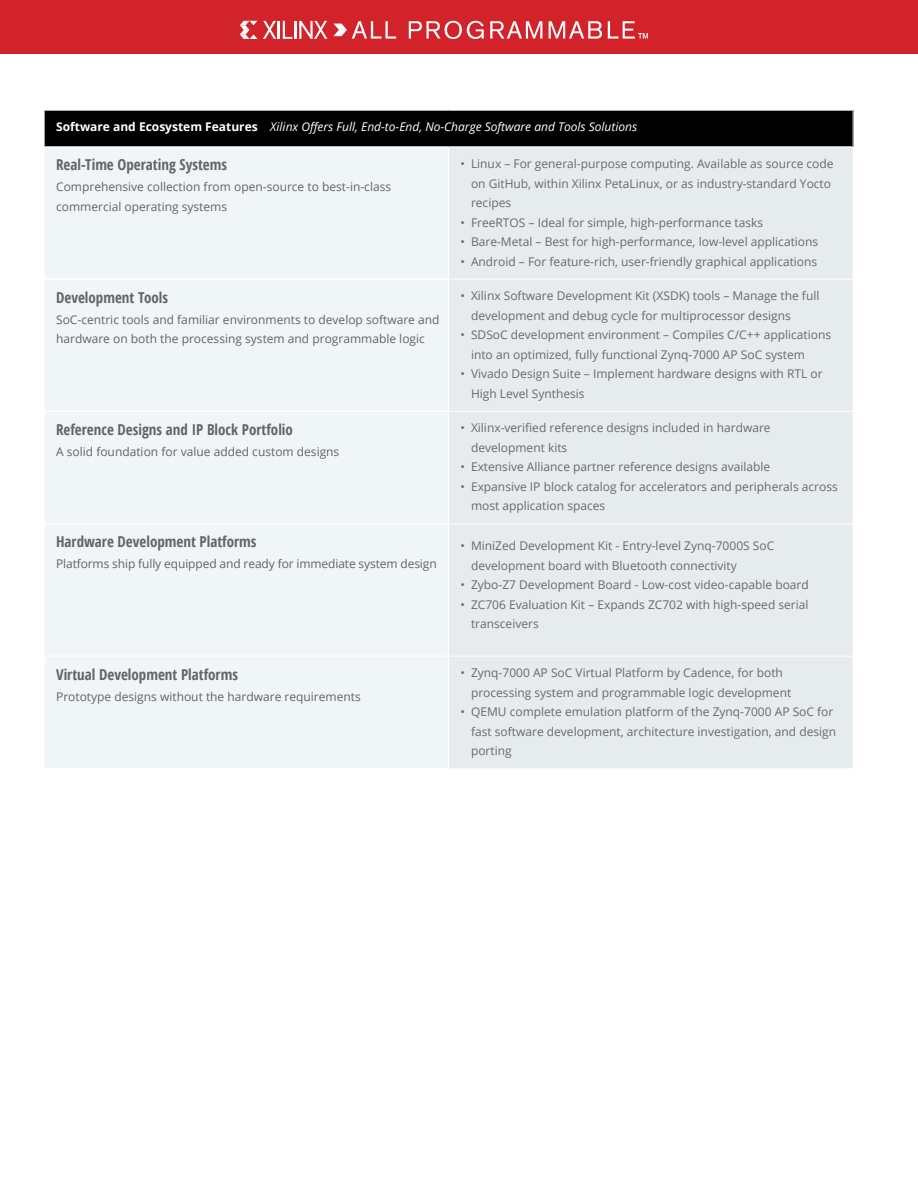
<style>
.page{position:relative;width:918px;height:1188px;background:#fff}
.page>*{position:absolute;margin:0;border:0;box-sizing:border-box;transform-origin:0 0}
.t1{font:700 condensed 15px "Open Sans";color:#636466}
.t2{font:12px/19.5px "Open Sans";color:#696a6d}
.t3{font:12px/19.5px "Open Sans";color:#636466}
.t4{font:12px/19.5px "Open Sans";color:#696a6d}
.t5{font:italic 12px "Open Sans";color:#fff}
.s1{font-weight:700;font-style:normal}
.s2{font-style:inherit}
</style>
<div class="page">
<div style="left:0;top:0;width:918px;height:54px;background:#d2232a"></div>
<svg style="left:409px;top:21px;width:75px;height:18px"></svg>
<svg style="left:490px;top:21px;width:52px;height:18px"></svg>
<svg style="left:549px;top:21px;width:53px;height:18px"></svg>
<svg style="left:263px;top:21px;width:64px;height:18px"></svg>
<svg style="left:608px;top:21px;width:40px;height:18px"></svg>
<svg style="left:333px;top:21px;width:63px;height:18px"></svg>
<svg style="left:240px;top:21px;width:17px;height:18px"></svg>
<div style="left:44px;top:110px;width:809px;height:37px;background:#000"></div>
<div style="left:45px;top:148px;width:403px;height:620px;background:#f0f5f8"></div>
<div style="left:449px;top:148px;width:404px;height:620px;background:#e6ebed"></div>
<hr style="left:449px;top:279px;width:405px;height:1px;background:#fff">
<hr style="left:449px;top:411px;width:405px;height:1px;background:#fff">
<hr style="left:449px;top:524px;width:405px;height:1px;background:#fff">
<hr style="left:449px;top:656px;width:405px;height:1px;background:#fff">
<hr style="left:44px;top:278px;width:405px;height:2px;background:#fff">
<hr style="left:44px;top:411px;width:405px;height:1px;background:#fff">
<hr style="left:44px;top:523px;width:405px;height:2px;background:#fff">
<hr style="left:44px;top:656px;width:405px;height:1px;background:#fff">
<hr style="left:44px;top:111px;width:1px;height:35px;background:#fff">
<hr style="left:44px;top:110px;width:405px;height:1px;background:#fff">
<hr style="left:448px;top:110px;width:406px;height:1px;background:#fff">
<hr style="left:44px;top:146px;width:404px;height:2px;background:#fff">
<hr style="left:448px;top:146px;width:405px;height:2px;background:#fff">
<p class="t5" style="left:56px;top:119px;width:583px"><span class="s1">Software and Ecosystem Features</span> Xilinx Offers Full, End-to-End, No-Charge Software and Tools Solutions</p>
<p class="t1" style="left:56px;top:154px;width:172px">Real-Time Operating Systems</p>
<p class="t3" style="left:56px;top:177px;width:337px">Comprehensive collection from open-source to best-in-class commercial operating systems</p>
<p class="t2" style="left:471px;top:154px;width:364px;text-indent:-10px">• Linux – For general-purpose computing. Available as source code on GitHub, within Xilinx PetaLinux, or as industry-standard Yocto recipes</p>
<p class="t2" style="left:461px;top:212px;width:304px">• FreeRTOS – Ideal for simple, high-performance tasks</p>
<p class="t2" style="left:461px;top:232px;width:359px">• Bare-Metal – Best for high-performance, low-level applications</p>
<p class="t2" style="left:461px;top:251px;width:358px">• Android – For feature-rich, user-friendly graphical applications</p>
<p class="t1" style="left:56px;top:287px;width:113px">Development Tools</p>
<p class="t3" style="left:56px;top:309px;width:385px">SoC-centric tools and familiar environments to develop software and hardware on both the processing system and programmable logic</p>
<p class="t2" style="left:471px;top:286px;width:350px;text-indent:-10px">• Xilinx Software Development Kit (XSDK) tools – Manage the full development and debug cycle for multiprocessor designs</p>
<p class="t2" style="left:471px;top:325px;width:362px;text-indent:-10px">• SDSoC development environment – Compiles C/C++ applications into an optimized, fully functional Zynq-7000 AP SoC system</p>
<p class="t2" style="left:471px;top:364px;width:353px;text-indent:-11px">• Vivado Design Suite – Implement hardware designs with RTL or<br>High Level Synthesis</p>
<p class="t1" style="left:56px;top:419px;width:238px">Reference Designs and IP Block Portfolio</p>
<p class="t3" style="left:56px;top:441px;width:285px">A solid foundation for value added custom designs</p>
<p class="t2" style="left:471px;top:418px;width:301px;text-indent:-10px">• Xilinx-verified reference designs included in hardware development kits</p>
<p class="t2" style="left:461px;top:457px;width:311px">• Extensive Alliance partner reference designs available</p>
<p class="t2" style="left:471px;top:477px;width:368px;text-indent:-10px">• Expansive IP block catalog for accelerators and peripherals across most application spaces</p>
<p class="t1" style="left:56px;top:532px;width:202px">Hardware Development Platforms</p>
<p class="t3" style="left:56px;top:554px;width:382px">Platforms ship fully equipped and ready for immediate system design</p>
<p class="t4" style="left:471px;top:536px;width:305px;text-indent:-10px"><span class="s2">•</span> MiniZed Development Kit - Entry-level Zynq-7000S SoC development board with Bluetooth connectivity</p>
<p class="t4" style="left:460px;top:575px;width:350px"><span class="s2">•</span> Zybo-Z7 Development Board - Low-cost video-capable board</p>
<p class="t2" style="left:471px;top:594px;width:339px;text-indent:-10px">• ZC706 Evaluation Kit – Expands ZC702 with high-speed serial transceivers</p>
<p class="t1" style="left:56px;top:664px;width:183px">Virtual Development Platforms</p>
<p class="t3" style="left:56px;top:686px;width:306px">Prototype designs without the hardware requirements</p>
<p class="t2" style="left:471px;top:663px;width:322px;text-indent:-10px">• Zynq-7000 AP SoC Virtual Platform by Cadence, for both processing system and programmable logic development</p>
<p class="t2" style="left:471px;top:702px;width:367px;text-indent:-11px">• QEMU complete emulation platform of the Zynq-7000 AP SoC for fast software development, architecture investigation, and design porting</p>
</div>
